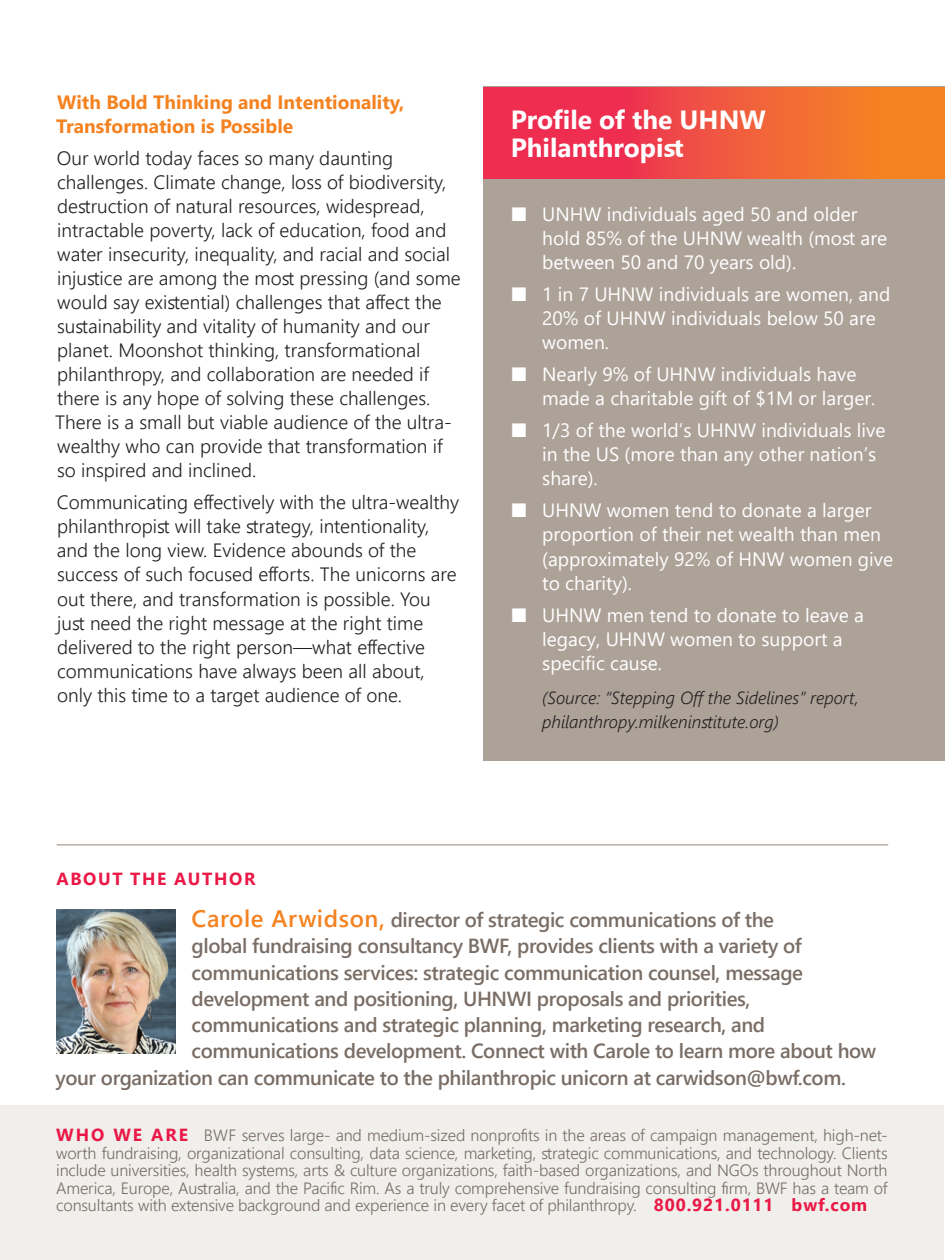
<style>
.page{position:relative;width:945px;height:1260px;background:#fff}
.page>*{position:absolute;margin:0;border:0;box-sizing:border-box;transform-origin:0 0}
.MainText{font:700 26.25px/28px "Segoe UI";color:#fff}
.IntroCopy{font:600 20.3px "Segoe UI";letter-spacing:-.02em;color:#796d65}
.MainText-2{font:300 19.25px/24.2px "Segoe UI";color:#231f20}
.t1{font:19.25px/24.2px "Segoe UI";color:#fff}
.MainText-3{font:700 19.25px/24.2px "Segoe UI";color:#f58220}
.MainText-4{font:italic 300 17.5px/24.2px "Segoe UI";color:#231f20}
.Orange_Header{font:700 17.5px "Segoe UI";letter-spacing:.095em;color:#ea1846}
.t2{font:300 16.45px/17.5px "Segoe UI";letter-spacing:-.01em;color:#796d65;text-align:justify}
.s1{font-size:23.8px;color:#f58220}
.s2{font-weight:700;font-size:17.5px;color:#ea1846}
</style>
<div class="page">
<div style="left:1px;top:1106px;width:943px;height:154px;background:#f0efec"></div>
<hr style="left:57px;top:844px;width:831px;height:2px;background:#ada29a">
<img style="left:56px;top:910px;width:120px;height:143px">
<div style="left:483px;top:86px;width:462px;height:675px;background:#ada298"></div>
<svg style="left:484px;top:87px;width:460px;height:92px;background:#f0533d"></svg>
<p class="MainText-3" style="left:56px;top:88px;width:350px">With Bold Thinking and Intentionality,<br>Transformation is Possible</p>
<p class="MainText-2" style="left:55px;top:144px;width:407px">Our world today faces so many daunting challenges. Climate change, loss of biodiversity, destruction of natural resources, widespread, intractable poverty, lack of education, food and water insecurity, inequality, and racial and social injustice are among the most pressing (and some would say existential) challenges that affect the sustainability and vitality of humanity and our planet. Moonshot thinking, transformational philanthropy, and collaboration are needed if there is any hope of solving these challenges.<br>There is a small but viable audience of the ultra&shy;wealthy who can provide that transformation if so inspired and inclined.</p>
<p class="MainText-2" style="left:57px;top:488px;width:404px">Communicating effectively with the ultra-wealthy philanthropist will take strategy, intentionality, and the long view. Evidence abounds of the success of such focused efforts. The unicorns are out there, and transformation is possible. You just need the right message at the right time delivered to the right person—what effective communications have always been all about, only this time to a target audience of one.</p>
<p class="MainText" style="left:511px;top:104px;width:257px">Profile of the UHNW<br>Philanthropist</p>
<p class="t1" style="left:542px;top:201px;width:346px;text-indent:-32px">■ UNHW individuals aged 50 and older hold 85% of the UHNW wealth (most are between 50 and 70 years old).</p>
<p class="t1" style="left:542px;top:281px;width:350px;text-indent:-32px">■ 1 in 7 UHNW individuals are women, and<br>20% of UHNW individuals below 50 are women.</p>
<p class="t1" style="left:542px;top:361px;width:335px;text-indent:-32px">■ Nearly 9% of UHNW individuals have made a charitable gift of $1M or larger.</p>
<p class="t1" style="left:542px;top:417px;width:345px;text-indent:-32px">■ 1/3 of the world’s UHNW individuals live in the US (more than any other nation’s share).</p>
<p class="t1" style="left:542px;top:497px;width:352px;text-indent:-32px">■ UHNW women tend to donate a larger proportion of their net wealth than men (approximately 92% of HNW women give to charity).</p>
<p class="t1" style="left:542px;top:601px;width:323px;text-indent:-32px">■ UHNW men tend to donate to leave a legacy, UHNW women to support a specific cause.</p>
<p class="MainText-4" style="left:542px;top:683px;width:318px">(Source: “Stepping Off the Sidelines” report, philanthropy.milkeninstitute.org)</p>
<p class="Orange_Header" style="left:56px;top:862px;width:201px">ABOUT THE AUTHOR</p>
<p class="IntroCopy" style="left:192px;top:901px;width:584px"><span class="s1">Carole Arwidson,</span> director of strategic communications of the</p>
<p class="IntroCopy" style="left:192px;top:927px;width:612px">global fundraising consultancy BWF, provides clients with a variety of</p>
<p class="IntroCopy" style="left:192px;top:953px;width:613px">communications services: strategic communication counsel, message</p>
<p class="IntroCopy" style="left:192px;top:979px;width:560px">development and positioning, UHNWI proposals and priorities,</p>
<p class="IntroCopy" style="left:192px;top:1006px;width:575px">communications and strategic planning, marketing research, and</p>
<p class="IntroCopy" style="left:192px;top:1032px;width:686px">communications development. Connect with Carole to learn more about how</p>
<p class="IntroCopy" style="left:56px;top:1058px;width:792px">your organization can communicate to the philanthropic unicorn at carwidson@bwf.com.</p>
<p class="t2" style="left:56px;top:1125px;width:833px"><span class="s2">WHO WE ARE</span> BWF serves large- and medium-sized nonprofits in the areas of campaign management, high-net&shy;worth fundraising, organizational consulting, data science, marketing, strategic communications, and technology. Clients include universities, health systems, arts &amp; culture organizations, faith-based organizations, and NGOs throughout North America, Europe, Australia, and the Pacific Rim. As a truly comprehensive fundraising consulting firm, BWF has a team of consultants with extensive background and experience in every facet of philanthropy. <span class="s2">800.921.0111 bwf.com</span></p>
</div>
